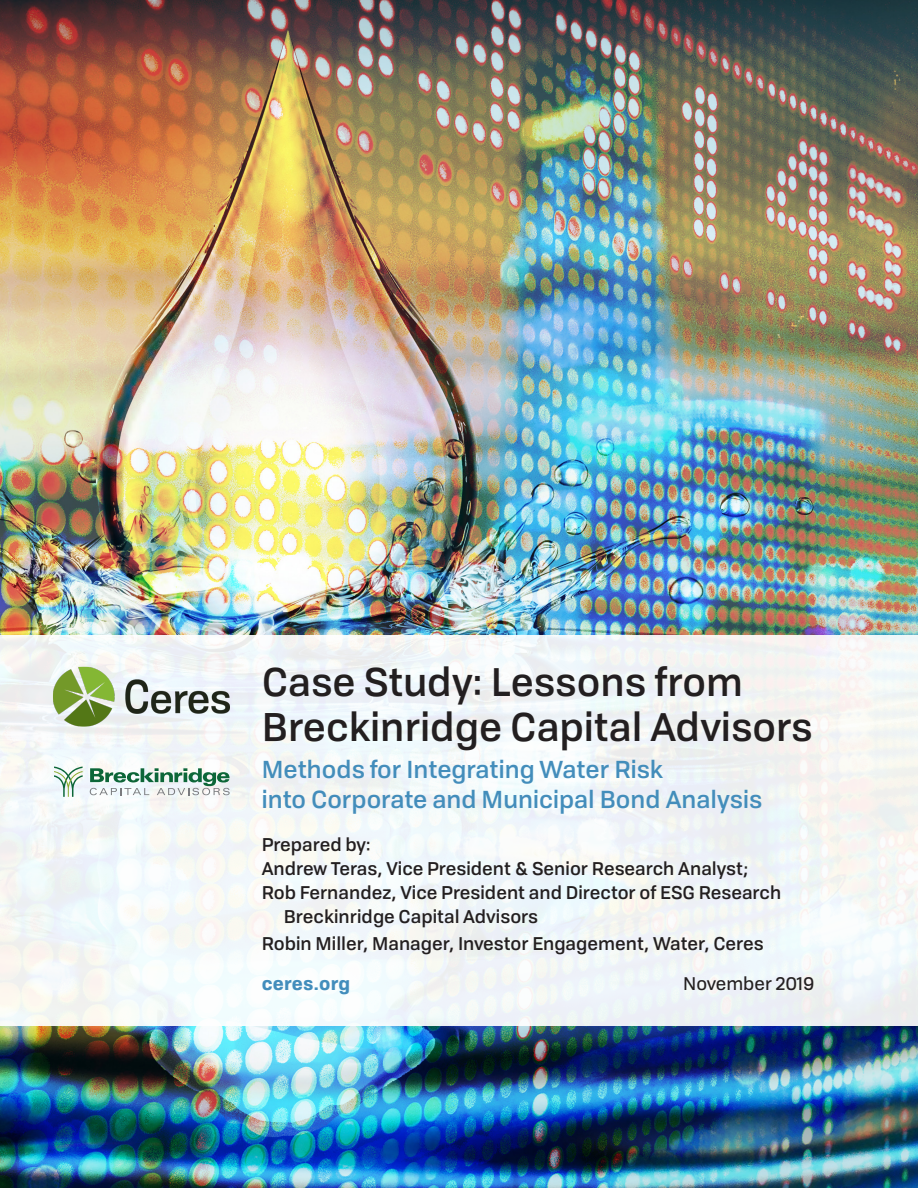
<style>
.page{position:relative;width:918px;height:1188px;background:#fff}
.page>*{position:absolute;margin:0;border:0;box-sizing:border-box;transform-origin:0 0}
.t1{font:500 39px/45px "Tofino Personal";color:#231f20}
.t2{font:500 24px/30px "Tofino Personal";color:#438dbb}
.t3{font:500 18px "Tofino Personal";color:#231f20}
.t4{font:18px "Tofino Personal";color:#231f20}
.t5{font:700 18px "Tofino Personal";letter-spacing:.01em;color:#428dbc}
</style>
<div class="page">
<img style="left:0;top:0;width:918px;height:1188px">
<div style="left:0;top:635px;width:918px;height:391px;background:#f1f7f8"></div>
<img style="left:51px;top:662px;width:184px;height:70px">
<svg style="left:54px;top:766px;width:29px;height:31px"></svg>
<svg style="left:90px;top:768px;width:140px;height:27px"></svg>
<p class="t1" style="left:262px;top:657px;width:553px">Case Study: Lessons from<br>Breckinridge Capital Advisors</p>
<p class="t2" style="left:262px;top:753px;width:502px">Methods for Integrating Water Risk<br>into Corporate and Municipal Bond Analysis</p>
<p class="t3" style="left:262px;top:831px;width:111px">Prepared by:</p>
<p class="t3" style="left:262px;top:855px;width:488px">Andrew Teras, Vice President &amp; Senior Research Analyst;</p>
<p class="t3" style="left:262px;top:879px;width:521px">Rob Fernandez, Vice President and Director of ESG Research</p>
<p class="t3" style="left:284px;top:903px;width:256px">Breckinridge Capital Advisors</p>
<p class="t3" style="left:262px;top:930px;width:503px">Robin Miller, Manager, Investor Engagement, Water, Ceres</p>
<p class="t5" style="left:262px;top:969px;width:90px">ceres.org</p>
<p class="t4" style="left:683px;top:970px;width:133px">November 2019</p>
</div>
